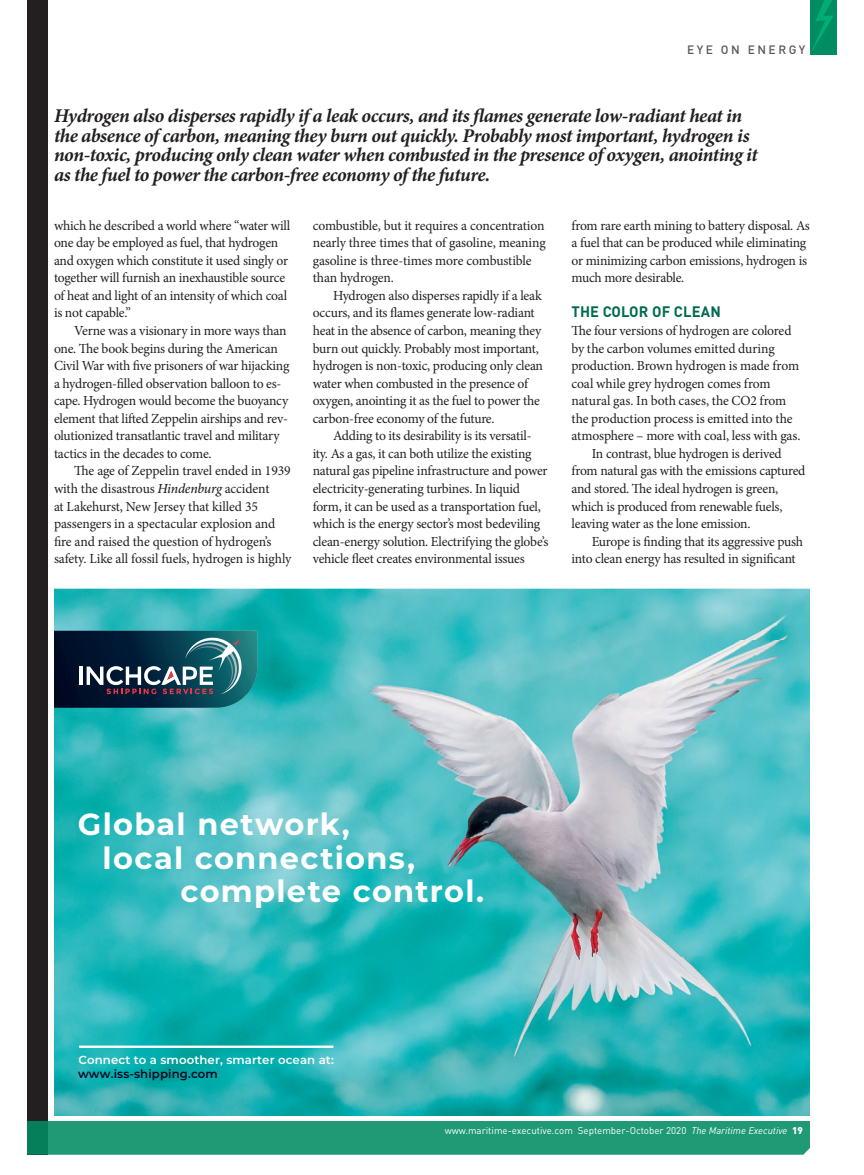
<style>
.page{position:relative;width:864px;height:1175px;background:#fff}
.page>*{position:absolute;margin:0;border:0;box-sizing:border-box;transform-origin:0 0}
.t1{font:700 30.45px/66.3px "Montserrat";letter-spacing:.04em;color:#fff}
.NEW_PULL_QUOTES{font:italic 700 19.5px/19.5px "Minion Pro";letter-spacing:-.025em;color:#231f20}
.SUBHEADS{font:700 15px "DINOT";letter-spacing:.01em;color:#006a4f}
.BODY{font:13.8px/17.5px "Minion Pro";letter-spacing:-.015em;color:#231f20}
.BODY_no_indent{font:13.8px/17.5px "Minion Pro";letter-spacing:-.015em;color:#231f20}
.COLUMN_type{font:500 12px "DINOT";letter-spacing:.21em;color:#57585a}
.t2{font:600 11.7px/13.8px "Montserrat";letter-spacing:.01em;color:#fff}
.t3{font:9.75px "DIN";color:#fff}
.s1{font-weight:500;font-style:italic}
.s2{color:#000721}
.s3{font-style:italic}
.s4{font-weight:900}
</style>
<div class="page">
<div style="left:27px;top:0;width:20px;height:1154px;background:#231f20"></div>
<div style="left:810px;top:0;width:27px;height:54px;background:#008d62"></div>
<svg style="left:810px;top:0;width:24px;height:55px"></svg>
<img style="left:54px;top:588px;width:756px;height:52px">
<img style="left:54px;top:707px;width:150px;height:407px">
<img style="left:204px;top:640px;width:606px;height:474px">
<hr style="left:79px;top:1045px;width:254px;height:2px;background:#fff">
<svg style="left:54px;top:631px;width:203px;height:76px;background:#24495b"></svg>
<svg style="left:27px;top:1114px;width:783px;height:40px;background:#39a587"></svg>
<p class="COLUMN_type" style="left:687px;top:42px;width:120px">EYE ON ENERGY</p>
<p class="NEW_PULL_QUOTES" style="left:54px;top:106px;width:705px">Hydrogen also disperses rapidly if a leak occurs, and its flames generate low-radiant heat in the absence of carbon, meaning they burn out quickly. Probably most important, hydrogen is non-toxic, producing only clean water when combusted in the presence of oxygen, anointing it as the fuel to power the carbon-free economy of the future.</p>
<p class="BODY" style="left:54px;top:216px;width:238px">which he described a world where “water will one day be employed as fuel, that hydrogen and oxygen which constitute it used singly or together will furnish an inexhaustible source of heat and light of an intensity of which coal is not capable.”</p>
<p class="BODY" style="left:54px;top:322px;width:237px;text-indent:20px">Verne was a visionary in more ways than one. The book begins during the American Civil War with five prisoners of war hijacking a hydrogen-filled observation balloon to es&shy;cape. Hydrogen would become the buoyancy element that lifted Zeppelin airships and rev&shy;olutionized transatlantic travel and military tactics in the decades to come.</p>
<p class="BODY" style="left:54px;top:462px;width:239px;text-indent:20px">The age of Zeppelin travel ended in 1939 with the disastrous <span class="s1">Hindenburg</span> accident<br>at Lakehurst, New Jersey that killed 35 passengers in a spectacular explosion and fire and raised the question of hydrogen’s safety. Like all fossil fuels, hydrogen is highly</p>
<p class="BODY" style="left:313px;top:216px;width:234px">combustible, but it requires a concentration nearly three times that of gasoline, meaning gasoline is three-times more combustible than hydrogen.</p>
<p class="BODY" style="left:313px;top:287px;width:232px;text-indent:20px">Hydrogen also disperses rapidly if a leak occurs, and its flames generate low-radiant heat in the absence of carbon, meaning they burn out quickly. Probably most important, hydrogen is non-toxic, producing only clean water when combusted in the presence of oxygen, anointing it as the fuel to power the carbon-free economy of the future.</p>
<p class="BODY" style="left:313px;top:427px;width:237px;text-indent:20px">Adding to its desirability is its versatil&shy;ity. As a gas, it can both utilize the existing natural gas pipeline infrastructure and power electricity-generating turbines. In liquid form, it can be used as a transportation fuel, which is the energy sector’s most bedeviling clean-energy solution. Electrifying the globe’s vehicle fleet creates environmental issues</p>
<p class="BODY" style="left:572px;top:216px;width:240px">from rare earth mining to battery disposal. As a fuel that can be produced while eliminating or minimizing carbon emissions, hydrogen is much more desirable.</p>
<p class="SUBHEADS" style="left:572px;top:302px;width:151px">THE COLOR OF CLEAN</p>
<p class="BODY_no_indent" style="left:572px;top:322px;width:231px">The four versions of hydrogen are colored by the carbon volumes emitted during production. Brown hydrogen is made from coal while grey hydrogen comes from natural gas. In both cases, the CO2 from the production process is emitted into the atmosphere – more with coal, less with gas.</p>
<p class="BODY" style="left:572px;top:445px;width:235px;text-indent:20px">In contrast, blue hydrogen is derived from natural gas with the emissions captured and stored. The ideal hydrogen is green, which is produced from renewable fuels, leaving water as the lone emission.</p>
<p class="BODY" style="left:572px;top:532px;width:233px;text-indent:20px">Europe is finding that its aggressive push into clean energy has resulted in significant</p>
<p class="t1" style="left:180px;top:790px;width:305px;text-indent:-103px">Global network, complete control.</p>
<p class="t1" style="left:103px;top:823px;width:314px">local connections,</p>
<p class="t2" style="left:78px;top:1052px;width:257px">Connect to a smoother, smarter ocean at: <span class="s2">www.iss-shipping.com</span></p>
<p class="t3" style="left:445px;top:1124px;width:360px">www.maritime-executive.com September-October 2020 <span class="s3">The Maritime Executive</span> <span class="s4">19</span></p>
</div>
